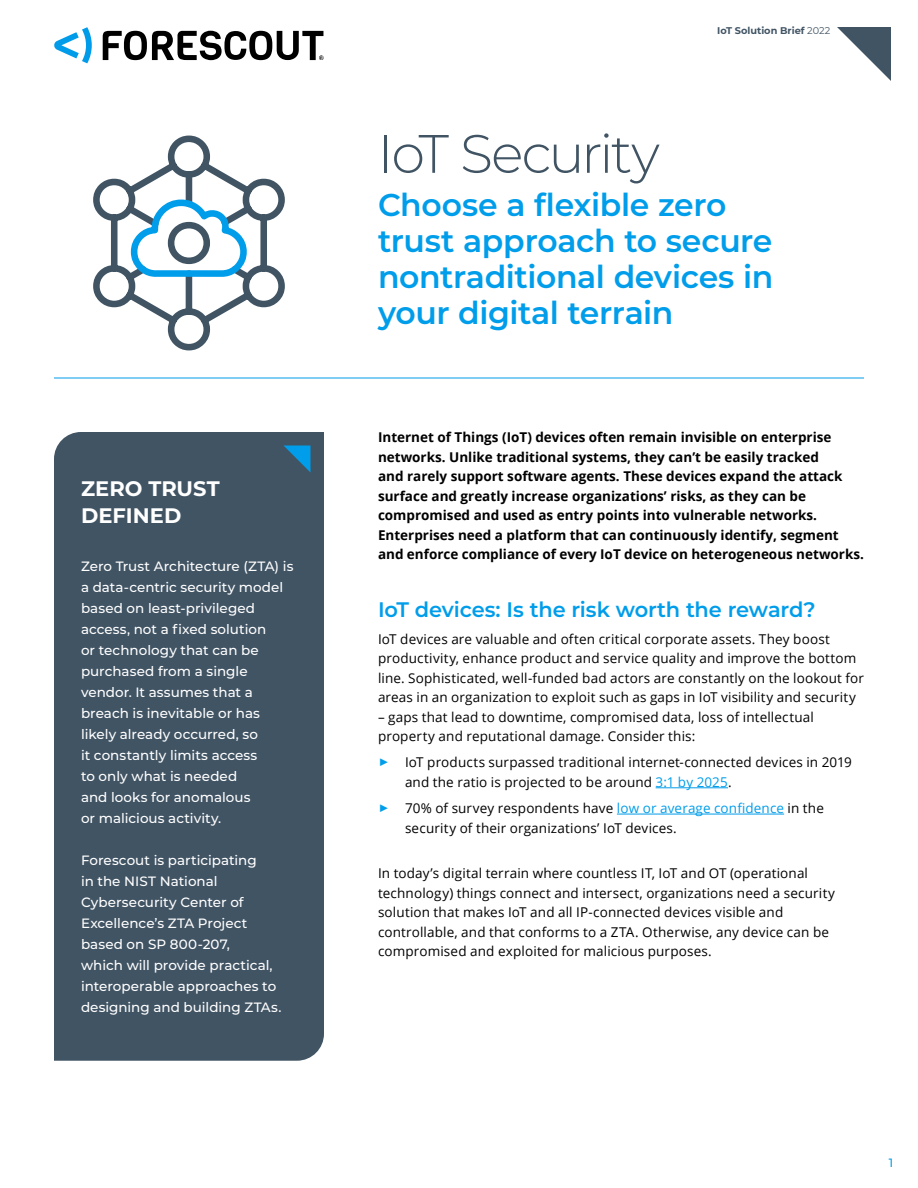
<style>
.page{position:relative;width:918px;height:1188px;background:#fff}
.page>*{position:absolute;margin:0;border:0;box-sizing:border-box;transform-origin:0 0}
.t1{font:300 54px "Montserrat";letter-spacing:-.05em;color:#415464}
.subTitle{font:600 31.5px/36px "Montserrat";letter-spacing:-.015em;color:#009dea}
.Header_14{font:600 21px "Montserrat";letter-spacing:-.01em;color:#009dea}
.Sidebar_Header_2{font:700 21px/27px "Montserrat";color:#fff}
.t2{font:13.5px/19.5px "Open Sans";letter-spacing:.01em;color:#000}
.Sidebar_Text_1{font:500 13.5px/21px "Montserrat";color:#fff}
.t3{font:700 13.5px/19.5px "Open Sans";color:#000}
.t4{font:500 12px "Montserrat";color:#009dea}
.t5{font:700 9.75px "Montserrat";color:#415464}
.s1{font-weight:400}
.s2{font-family:"Montserrat";font-size:18px;color:#009dea}
.s3{color:#009dea}
</style>
<div class="page">
<svg style="left:837px;top:27px;width:54px;height:54px"></svg>
<svg style="left:54px;top:27px;width:38px;height:36px"></svg>
<svg style="left:103px;top:31px;width:221px;height:29px"></svg>
<hr style="left:656px;top:787px;width:72px;height:1px;background:#009dea">
<hr style="left:617px;top:814px;width:167px;height:1px;background:#009dea">
<hr style="left:54px;top:378px;width:810px;height:1px;background:#009dea">
<svg style="left:93px;top:135px;width:192px;height:216px"></svg>
<div style="left:54px;top:432px;width:270px;height:629px;background:#415464"></div>
<svg style="left:284px;top:446px;width:26px;height:26px"></svg>
<p class="Sidebar_Header_2" style="left:81px;top:474px;width:140px">ZERO TRUST<br>DEFINED</p>
<p class="Sidebar_Text_1" style="left:81px;top:555px;width:214px">Zero Trust Architecture (ZTA) is a data-centric security model based on least-privileged access, not a fixed solution<br>or technology that can be purchased from a single vendor. It assumes that a breach is inevitable or has likely already occurred, so<br>it constantly limits access<br>to only what is needed<br>and looks for anomalous<br>or malicious activity.</p>
<p class="Sidebar_Text_1" style="left:81px;top:849px;width:202px">Forescout is participating<br>in the NIST National<br>Cybersecurity Center of<br>Excellence’s ZTA Project based on SP 800-207,<br>which will provide practical, interoperable approaches to designing and building ZTAs.</p>
<p class="t5" style="left:717px;top:23px;width:115px">IoT Solution Brief <span class="s1">2022</span></p>
<p class="t1" style="left:378px;top:117px;width:283px">IoT Security</p>
<p class="subTitle" style="left:378px;top:185px;width:397px">Choose a flexible zero trust approach to secure nontraditional devices in your digital terrain</p>
<p class="t3" style="left:378px;top:427px;width:487px">Internet of Things (IoT) devices often remain invisible on enterprise networks. Unlike traditional systems, they can’t be easily tracked<br>and rarely support software agents. These devices expand the attack surface and greatly increase organizations’ risks, as they can be compromised and used as entry points into vulnerable networks.<br>Enterprises need a platform that can continuously identify, segment and enforce compliance of every IoT device on heterogeneous networks.</p>
<p class="Header_14" style="left:378px;top:595px;width:439px">IoT devices: Is the risk worth the reward?</p>
<p class="t2" style="left:378px;top:629px;width:488px">IoT devices are valuable and often critical corporate assets. They boost productivity, enhance product and service quality and improve the bottom line. Sophisticated, well-funded bad actors are constantly on the lookout for areas in an organization to exploit such as gaps in IoT visibility and security</p>
<p class="t2" style="left:378px;top:707px;width:437px">– gaps that lead to downtime, compromised data, loss of intellectual property and reputational damage. Consider this:</p>
<p class="t2" style="left:405px;top:752px;width:448px;text-indent:-27px"><span class="s2">▶</span> IoT products surpassed traditional internet-connected devices in 2019 and the ratio is projected to be around <span class="s3">3:1 by 2025</span>.</p>
<p class="t2" style="left:405px;top:798px;width:420px;text-indent:-27px"><span class="s2">▶</span> 70% of survey respondents have <span class="s3">low or average confidence</span> in the security of their organizations’ IoT devices.</p>
<p class="t2" style="left:378px;top:863px;width:458px">In today’s digital terrain where countless IT, IoT and OT (operational technology) things connect and intersect, organizations need a security solution that makes IoT and all IP-connected devices visible and controllable, and that conforms to a ZTA. Otherwise, any device can be compromised and exploited for malicious purposes.</p>
<p class="t4" style="left:889px;top:1154px;width:6px">1</p>
</div>
